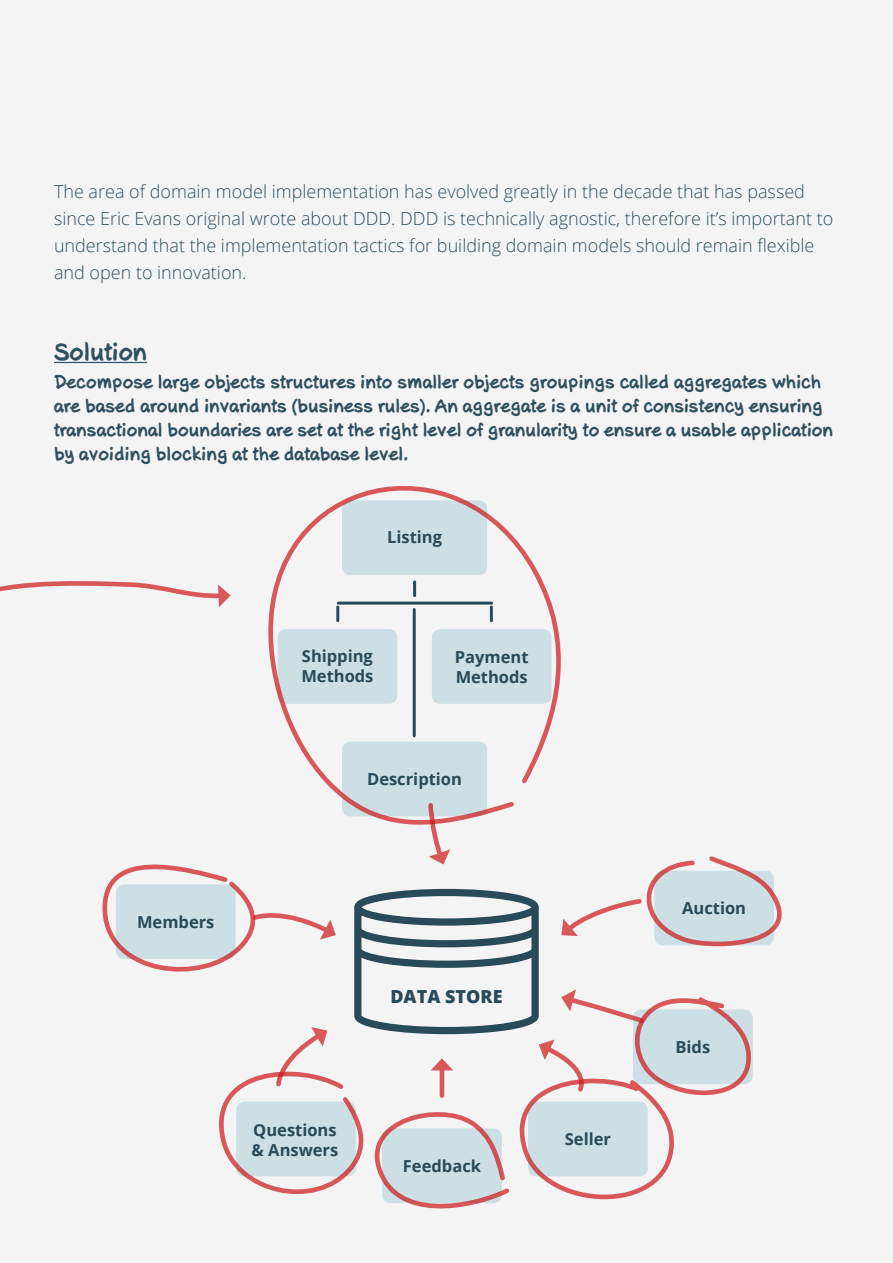
<style>
.page{position:relative;width:893px;height:1263px;background:#f4f4f4}
.page>*{position:absolute;margin:0;border:0;box-sizing:border-box;transform-origin:0 0}
.t1{font:700 24px "Axure Handwriting";color:#2f5060}
.t2{font:700 18px/24px "Axure Handwriting";color:#2f5060}
.t3{font:300 18px/27px "Open Sans";color:#2f5060}
.t4{font:800 18px "Open Sans";color:#294a59}
.t5{font:700 16.5px/19.8px "Open Sans";color:#294a59}
</style>
<div class="page">
<hr style="left:54px;top:362px;width:93px;height:1px;background:#2f5060">
<svg style="left:268px;top:485px;width:293px;height:316px"></svg>
<svg style="left:102px;top:801px;width:680px;height:408px"></svg>
<svg style="left:0;top:581px;width:231px;height:26px"></svg>
<p class="t3" style="left:54px;top:178px;width:781px">The area of domain model implementation has evolved greatly in the decade that has passed since Eric Evans original wrote about DDD. DDD is technically agnostic, therefore it’s important to understand that the implementation tactics for building domain models should remain flexible and open to innovation.</p>
<h1 class="t1" style="left:54px;top:337px;width:95px">Solution</h1>
<p class="t2" style="left:54px;top:370px;width:781px">Decompose large objects structures into smaller objects groupings called aggregates which are based around invariants (business rules). An aggregate is a unit of consistency ensuring transactional boundaries are set at the right level of granularity to ensure a usable application by avoiding blocking at the database level.</p>
<p class="t5" style="left:387px;top:527px;width:56px">Listing</p>
<p class="t5" style="left:301px;top:646px;width:74px">Shipping<br>Methods</p>
<p class="t5" style="left:455px;top:647px;width:75px">Payment<br>Methods</p>
<p class="t5" style="left:367px;top:768px;width:96px">Description</p>
<p class="t5" style="left:137px;top:912px;width:79px">Members</p>
<p class="t5" style="left:252px;top:1119px;width:88px">Questions &amp; Answers</p>
<p class="t4" style="left:390px;top:983px;width:114px">DATA STORE</p>
<p class="t5" style="left:403px;top:1156px;width:80px">Feedback</p>
<p class="t5" style="left:565px;top:1129px;width:48px">Seller</p>
<p class="t5" style="left:682px;top:898px;width:65px">Auction</p>
<p class="t5" style="left:675px;top:1037px;width:36px">Bids</p>
</div>
